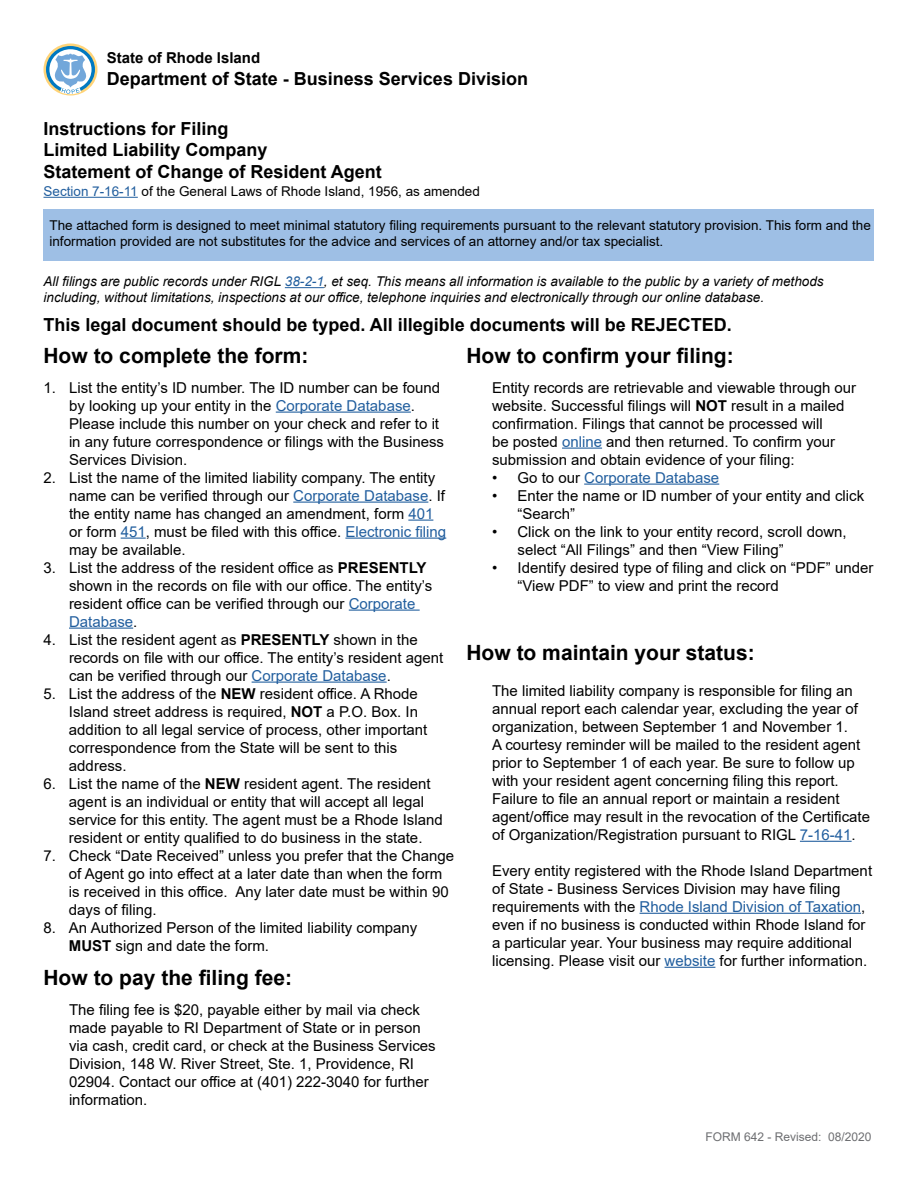
<style>
.page{position:relative;width:918px;height:1188px;background:#fff}
.page>*{position:absolute;margin:0;border:0;box-sizing:border-box;transform-origin:0 0}
.t1{font:700 21px "Arial";color:#000}
.t2{font:700 18px/21.6px "Arial";color:#000}
.t3{font:15px/18px "Arial";color:#000}
.t4{font:15px "Arial";color:#215e9e}
.t5{font:700 15px "Arial";color:#000}
.t6{font:13.5px/16.2px "Arial";color:#000}
.t7{font:italic 13.5px/16.2px "Arial";color:#000}
.t8{font:12px "Arial";color:#6d6e71}
.s1{color:#215e9e}
.s2{font-weight:700}
.s3{color:#000}
</style>
<div class="page">
<svg style="left:45px;top:45px;width:51px;height:49px"></svg>
<div style="left:44px;top:44px;width:54px;height:51px;border:3px solid #ffd478;border-radius:50%"></div>
<svg style="left:49px;top:49px;width:43px;height:41px"></svg>
<svg style="left:54px;top:53px;width:33px;height:42px"></svg>
<div style="left:44px;top:209px;width:830px;height:52px;background:#9ebfe5"></div>
<hr style="left:44px;top:197px;width:94px;height:1px;background:#215e9e">
<hr style="left:562px;top:448px;width:40px;height:1px;background:#215e9e">
<hr style="left:584px;top:484px;width:135px;height:1px;background:#215e9e">
<hr style="left:276px;top:412px;width:135px;height:1px;background:#215e9e">
<hr style="left:293px;top:502px;width:135px;height:1px;background:#215e9e">
<svg style="left:408px;top:520px;width:25px;height:1px"></svg>
<svg style="left:121px;top:538px;width:25px;height:1px"></svg>
<hr style="left:345px;top:538px;width:101px;height:1px;background:#215e9e">
<hr style="left:349px;top:610px;width:71px;height:1px;background:#215e9e">
<hr style="left:69px;top:628px;width:64px;height:1px;background:#215e9e">
<hr style="left:252px;top:682px;width:135px;height:1px;background:#215e9e">
<hr style="left:800px;top:841px;width:52px;height:1px;background:#215e9e">
<hr style="left:640px;top:913px;width:221px;height:1px;background:#215e9e">
<hr style="left:665px;top:967px;width:50px;height:1px;background:#215e9e">
<hr style="left:285px;top:287px;width:39px;height:1px;background:#215e9e">
<p class="t5" style="left:107px;top:48px;width:155px">State of Rhode Island</p>
<p class="t2" style="left:107px;top:68px;width:423px">Department of State - Business Services Division</p>
<p class="t2" style="left:44px;top:118px;width:340px">Instructions for Filing<br>Limited Liability Company<br>Statement of Change of Resident Agent</p>
<p class="t6" style="left:44px;top:183px;width:438px"><span class="s1">Section 7-16-11</span> of the General Laws of Rhode Island, 1956, as amended</p>
<p class="t6" style="left:49px;top:217px;width:823px">The attached form is designed to meet minimal statutory filing requirements pursuant to the relevant statutory provision. This form and the information provided are not substitutes for the advice and services of an attorney and/or tax specialist.</p>
<p class="t7" style="left:44px;top:274px;width:782px">All filings are public records under RIGL <span class="s1">38-2-1</span>, et seq. This means all information is available to the public by a variety of methods including, without limitations, inspections at our office, telephone inquiries and electronically through our online database.</p>
<p class="t2" style="left:44px;top:314px;width:690px">This legal document should be typed. All illegible documents will be REJECTED.</p>
<h1 class="t1" style="left:44px;top:340px;width:266px">How to complete the form:</h1>
<p class="t3" style="left:69px;top:378px;width:377px;text-indent:-26px">1. List the entity’s ID number. The ID number can be found by looking up your entity in the <span class="s1">Corporate Database</span>.<br>Please include this number on your check and refer to it in any future correspondence or filings with the Business Services Division.</p>
<p class="t3" style="left:69px;top:468px;width:379px;text-indent:-26px">2. List the name of the limited liability company. The entity name can be verified through our <span class="s1">Corporate Database</span>. If the entity name has changed an amendment, form <span class="s1">401 </span>or form <span class="s1">451</span>, must be filed with this office. <span class="s1">Electronic filing </span>may be available.</p>
<p class="t3" style="left:69px;top:558px;width:365px;text-indent:-26px">3. List the address of the resident office as <span class="s2">PRESENTLY </span>shown in the records on file with our office. The entity’s resident office can be verified through our <span class="s1">Corporate Database</span>.</p>
<p class="t3" style="left:69px;top:630px;width:376px;text-indent:-25px">4. List the resident agent as <span class="s2">PRESENTLY</span> shown in the records on file with our office. The entity’s resident agent can be verified through our <span class="s1">Corporate Database</span>.</p>
<p class="t3" style="left:69px;top:684px;width:360px;text-indent:-26px">5. List the address of the <span class="s2">NEW</span> resident office. A Rhode Island street address is required, <span class="s2">NOT</span> a P.O. Box. In addition to all legal service of process, other important correspondence from the State will be sent to this address.</p>
<p class="t3" style="left:69px;top:774px;width:375px;text-indent:-26px">6. List the name of the <span class="s2">NEW</span> resident agent. The resident agent is an individual or entity that will accept all legal service for this entity. The agent must be a Rhode Island resident or entity qualified to do business in the state.</p>
<p class="t3" style="left:69px;top:846px;width:387px;text-indent:-26px">7. Check “Date Received” unless you prefer that the Change of Agent go into effect at a later date than when the form is received in this office. Any later date must be within 90 days of filing.</p>
<p class="t3" style="left:69px;top:918px;width:350px;text-indent:-26px">8. An Authorized Person of the limited liability company<br><span class="s2">MUST</span> sign and date the form.</p>
<h1 class="t1" style="left:466px;top:340px;width:269px">How to confirm your filing:</h1>
<p class="t3" style="left:492px;top:378px;width:366px">Entity records are retrievable and viewable through our website. Successful filings will <span class="s2">NOT</span> result in a mailed confirmation. Filings that cannot be processed will<br>be posted <span class="s1">online</span> and then returned. To confirm your submission and obtain evidence of your filing:</p>
<p class="t4" style="left:492px;top:467px;width:229px"><span class="s3">• Go to our</span> Corporate Database</p>
<p class="t3" style="left:518px;top:486px;width:348px;text-indent:-26px">• Enter the name or ID number of your entity and click “Search”</p>
<p class="t3" style="left:518px;top:522px;width:331px;text-indent:-26px">• Click on the link to your entity record, scroll down, select “All Filings” and then “View Filing”</p>
<p class="t3" style="left:518px;top:558px;width:357px;text-indent:-26px">• Identify desired type of filing and click on “PDF” under “View PDF” to view and print the record</p>
<h1 class="t1" style="left:466px;top:638px;width:290px">How to maintain your status:</h1>
<p class="t3" style="left:492px;top:681px;width:380px">The limited liability company is responsible for filing an annual report each calendar year, excluding the year of organization, between September 1 and November 1.<br>A courtesy reminder will be mailed to the resident agent prior to September 1 of each year. Be sure to follow up with your resident agent concerning filing this report.<br>Failure to file an annual report or maintain a resident agent/office may result in the revocation of the Certificate of Organization/Registration pursuant to RIGL <span class="s1">7-16-41</span>.</p>
<p class="t3" style="left:492px;top:861px;width:382px">Every entity registered with the Rhode Island Department of State - Business Services Division may have filing requirements with the <span class="s1">Rhode Island Division of Taxation</span>, even if no business is conducted within Rhode Island for a particular year. Your business may require additional licensing. Please visit our <span class="s1">website</span> for further information.</p>
<h1 class="t1" style="left:44px;top:963px;width:250px">How to pay the filing fee:</h1>
<p class="t3" style="left:69px;top:1001px;width:368px">The filing fee is $20, payable either by mail via check made payable to RI Department of State or in person via cash, credit card, or check at the Business Services Division, 148 W. River Street, Ste. 1, Providence, RI 02904. Contact our office at (401) 222-3040 for further information.</p>
<p class="t8" style="left:706px;top:1128px;width:168px">FORM 642 - Revised: 08/2020</p>
</div>
